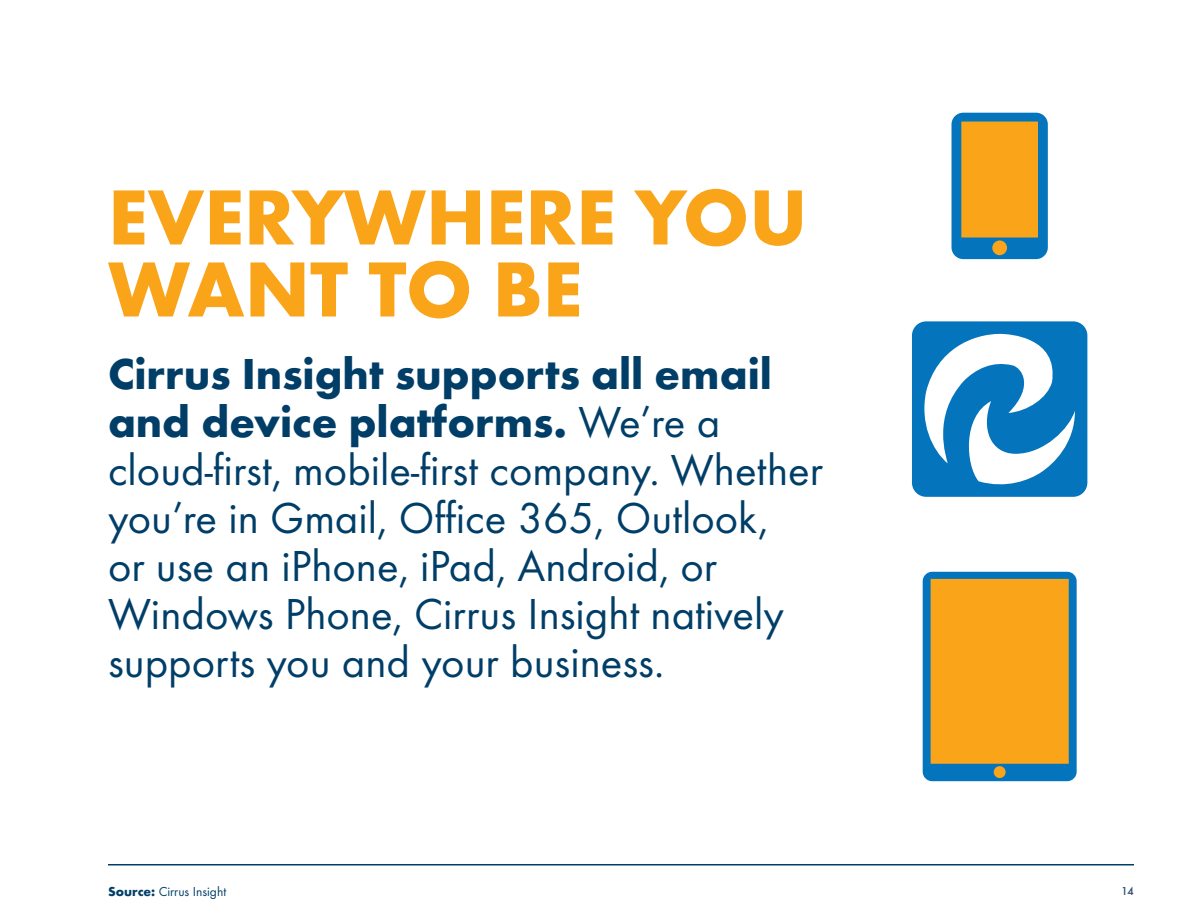
<style>
.page{position:relative;width:1188px;height:918px;background:#fff}
.page>*{position:absolute;margin:0;border:0;box-sizing:border-box;transform-origin:0 0}
.t1{font:700 81px/72px "Futura T";color:#faa41a}
.t2{font:45px/48px "Futura T";color:#003e68}
.t3{font:13.5px "Futura T";color:#003e68}
.t4{font:500 12px "Futura T";color:#2e5077}
.s1{font-weight:700}
</style>
<div class="page">
<hr style="left:108px;top:864px;width:1026px;height:2px;background:#003e68">
<div style="left:952px;top:113px;width:96px;height:146px;background:#0475bc;border-radius:12px"></div>
<div style="left:992px;top:240px;width:15px;height:15px;background:#faa41a;border-radius:50%"></div>
<div style="left:961px;top:122px;width:77px;height:116px;background:#faa41a"></div>
<div style="left:923px;top:572px;width:154px;height:209px;background:#0475bc;border-radius:10px"></div>
<div style="left:994px;top:766px;width:12px;height:12px;background:#faa41a;border-radius:50%"></div>
<div style="left:931px;top:579px;width:138px;height:185px;background:#faa41a"></div>
<div style="left:912px;top:321px;width:175px;height:176px;background:#0475bc;border-radius:14px"></div>
<svg style="left:924px;top:334px;width:151px;height:151px"></svg>
<h1 class="t1" style="left:108px;top:181px;width:701px">everywhere you want to be</h1>
<p class="t2" style="left:108px;top:349px;width:717px"><span class="s1">Cirrus Insight supports all email and device platforms.</span> We’re a cloud-first, mobile-first company. Whether you’re in Gmail, Office 365, Outlook,<br>or use an iPhone, iPad, Android, or Windows Phone, Cirrus Insight natively supports you and your business.</p>
<p class="t3" style="left:108px;top:884px;width:120px"><span class="s1">Source:</span> Cirrus Insight</p>
<p class="t4" style="left:1121px;top:884px;width:14px">14</p>
</div>
